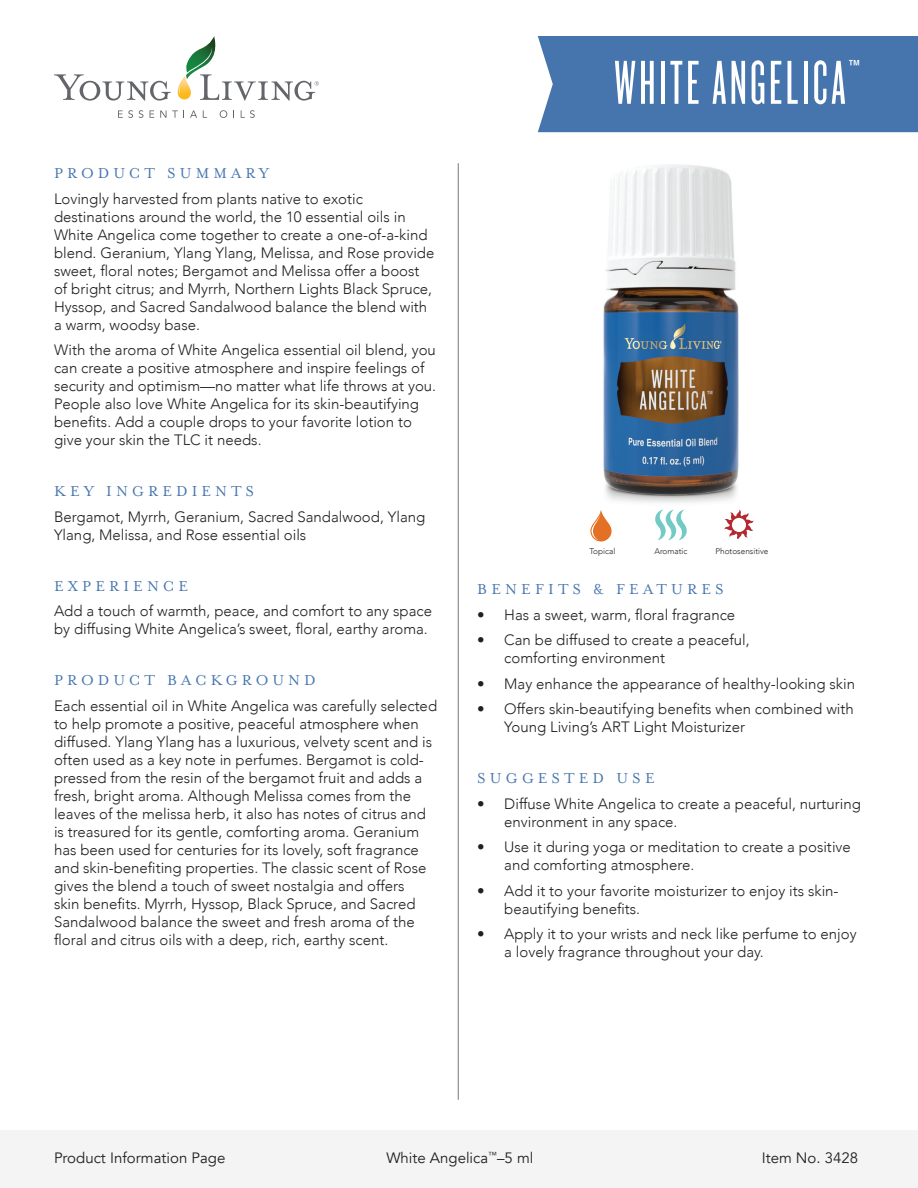
<style>
.page{position:relative;width:918px;height:1188px;background:#fff}
.page>*{position:absolute;margin:0;border:0;box-sizing:border-box;transform-origin:0 0}
.t1{font:64.5px "Knockout 26 Junior Flywght";letter-spacing:.05em;color:#fff}
.t2{font:16.5px "Mrs Eaves OT";letter-spacing:.25em;color:#4675ad}
.t3{font:300 15px/18px "Avenir";color:#231f20}
.t4{font:15px "Avenir";color:#231f20}
.t5{font:300 8.25px "Avenir";color:#231f20}
</style>
<div class="page">
<div style="left:0;top:1130px;width:918px;height:58px;background:#f4f4f4"></div>
<svg style="left:54px;top:74px;width:117px;height:27px"></svg>
<svg style="left:118px;top:110px;width:15px;height:8px"></svg>
<svg style="left:139px;top:110px;width:4px;height:8px"></svg>
<svg style="left:150px;top:110px;width:4px;height:8px"></svg>
<svg style="left:160px;top:110px;width:6px;height:8px"></svg>
<svg style="left:172px;top:110px;width:6px;height:8px"></svg>
<svg style="left:190px;top:110px;width:7px;height:8px"></svg>
<svg style="left:220px;top:110px;width:7px;height:8px"></svg>
<svg style="left:241px;top:110px;width:14px;height:8px"></svg>
<svg style="left:177px;top:36px;width:142px;height:65px"></svg>
<hr style="left:458px;top:163px;width:1px;height:937px;background:#777779">
<div style="left:538px;top:36px;width:380px;height:96px;background:#4675ad"></div>
<img style="left:603px;top:164px;width:136px;height:346px">
<svg style="left:655px;top:510px;width:32px;height:30px"></svg>
<svg style="left:724px;top:510px;width:30px;height:28px"></svg>
<svg style="left:590px;top:510px;width:22px;height:31px"></svg>
<p class="t2" style="left:54px;top:164px;width:217px">PRODUCT SUMMARY</p>
<p class="t3" style="left:54px;top:190px;width:382px">Lovingly harvested from plants native to exotic destinations around the world, the 10 essential oils in White Angelica come together to create a one-of-a-kind blend. Geranium, Ylang Ylang, Melissa, and Rose provide sweet, floral notes; Bergamot and Melissa offer a boost of bright citrus; and Myrrh, Northern Lights Black Spruce, Hyssop, and Sacred Sandalwood balance the blend with a warm, woodsy base.</p>
<p class="t3" style="left:54px;top:341px;width:384px">With the aroma of White Angelica essential oil blend, you can create a positive atmosphere and inspire feelings of security and optimism—no matter what life throws at you.<br>People also love White Angelica for its skin-beautifying benefits. Add a couple drops to your favorite lotion to give your skin the TLC it needs.</p>
<p class="t2" style="left:54px;top:482px;width:202px">KEY INGREDIENTS</p>
<p class="t3" style="left:54px;top:508px;width:373px">Bergamot, Myrrh, Geranium, Sacred Sandalwood, Ylang<br>Ylang, Melissa, and Rose essential oils</p>
<p class="t2" style="left:54px;top:577px;width:136px">EXPERIENCE</p>
<p class="t3" style="left:54px;top:602px;width:380px">Add a touch of warmth, peace, and comfort to any space by diffusing White Angelica’s sweet, floral, earthy aroma.</p>
<p class="t2" style="left:54px;top:671px;width:263px">PRODUCT BACKGROUND</p>
<p class="t3" style="left:54px;top:697px;width:385px">Each essential oil in White Angelica was carefully selected to help promote a positive, peaceful atmosphere when diffused. Ylang Ylang has a luxurious, velvety scent and is often used as a key note in perfumes. Bergamot is cold&shy;pressed from the resin of the bergamot fruit and adds a fresh, bright aroma. Although Melissa comes from the leaves of the melissa herb, it also has notes of citrus and is treasured for its gentle, comforting aroma. Geranium has been used for centuries for its lovely, soft fragrance and skin-benefiting properties. The classic scent of Rose gives the blend a touch of sweet nostalgia and offers<br>skin benefits. Myrrh, Hyssop, Black Spruce, and Sacred Sandalwood balance the sweet and fresh aroma of the floral and citrus oils with a deep, rich, earthy scent.</p>
<p class="t1" style="left:614px;top:47px;width:248px">WHITE ANGELICA<sup>™</sup></p>
<p class="t5" style="left:589px;top:547px;width:27px">Topical</p>
<p class="t5" style="left:654px;top:547px;width:35px">Aromatic</p>
<p class="t5" style="left:715px;top:547px;width:55px">Photosensitive</p>
<p class="t2" style="left:477px;top:580px;width:248px">BENEFITS &amp; FEATURES</p>
<p class="t3" style="left:477px;top:606px;width:259px">• Has a sweet, warm, floral fragrance</p>
<p class="t3" style="left:504px;top:631px;width:247px;text-indent:-27px">• Can be diffused to create a peaceful, comforting environment</p>
<p class="t3" style="left:477px;top:675px;width:379px">• May enhance the appearance of healthy-looking skin</p>
<p class="t3" style="left:504px;top:700px;width:351px;text-indent:-27px">• Offers skin-beautifying benefits when combined with<br>Young Living’s ART Light Moisturizer</p>
<p class="t2" style="left:477px;top:769px;width:179px">SUGGESTED USE</p>
<p class="t3" style="left:504px;top:795px;width:358px;text-indent:-27px">• Diffuse White Angelica to create a peaceful, nurturing environment in any space.</p>
<p class="t3" style="left:504px;top:838px;width:348px;text-indent:-27px">• Use it during yoga or meditation to create a positive and comforting atmosphere.</p>
<p class="t3" style="left:504px;top:882px;width:336px;text-indent:-27px">• Add it to your favorite moisturizer to enjoy its skin&shy;beautifying benefits.</p>
<p class="t3" style="left:504px;top:925px;width:354px;text-indent:-27px">• Apply it to your wrists and neck like perfume to enjoy a lovely fragrance throughout your day.</p>
<p class="t4" style="left:54px;top:1148px;width:173px">Product Information Page</p>
<p class="t4" style="left:386px;top:1148px;width:149px">White Angelica<sup>™</sup>–5 ml</p>
<p class="t4" style="left:762px;top:1148px;width:98px">Item No. 3428</p>
</div>
